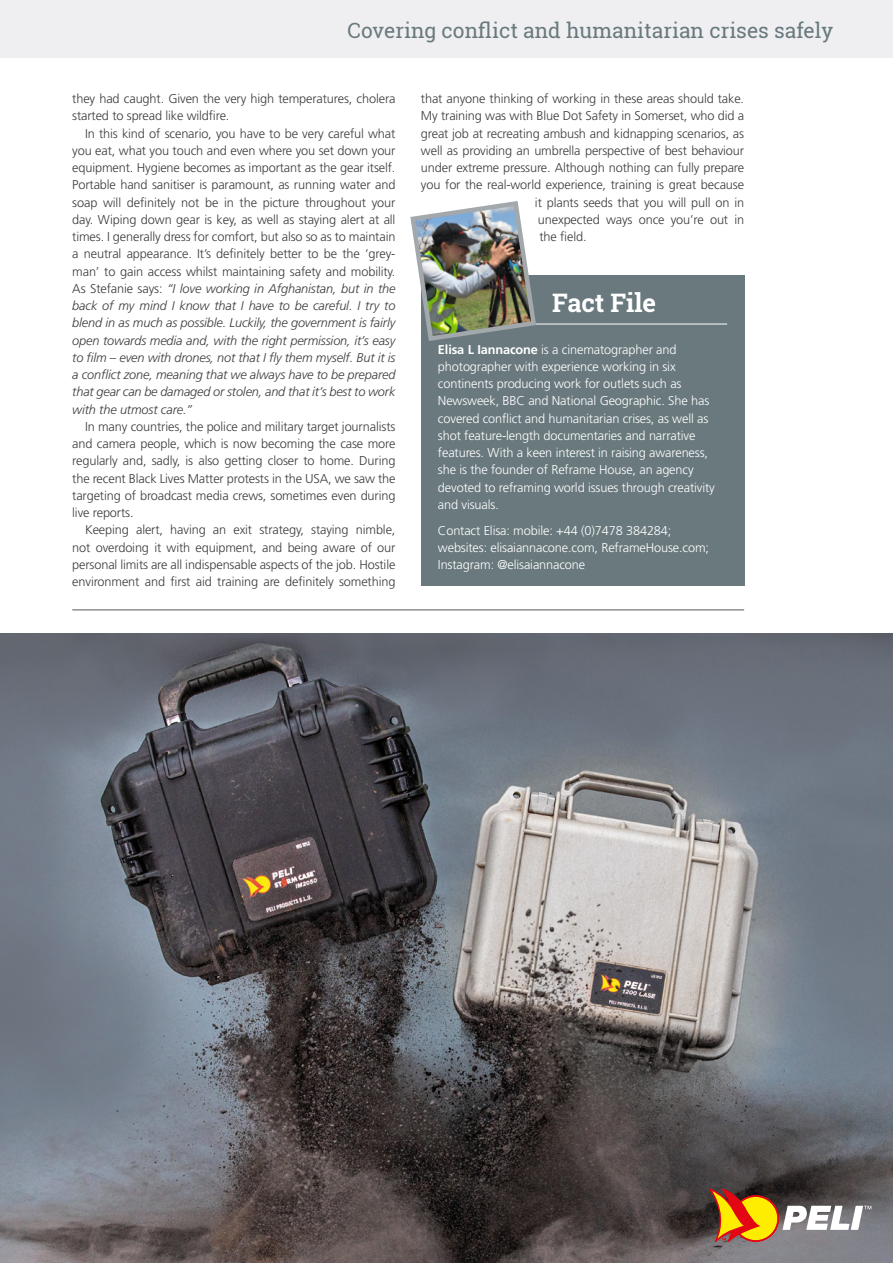
<style>
.page{position:relative;width:893px;height:1263px;background:#fff}
.page>*{position:absolute;margin:0;border:0;box-sizing:border-box;transform-origin:0 0}
.t1{font:700 25.5px "Roboto Slab";color:#fff}
.t2{font:21px "Roboto Slab";color:#69797d}
.t3{font:300 12.75px/17.2px "Frutiger LT Std";letter-spacing:-.01em;color:#3c3c3b;text-align:justify}
.t4{font:300 12.75px/17.2px "Frutiger LT Std";letter-spacing:-.01em;color:#fff}
.s1{font-style:italic}
.s2{font-weight:700}
</style>
<div class="page">
<div style="left:0;top:0;width:893px;height:57px;background:#efeff1"></div>
<img style="left:0;top:634px;width:893px;height:629px">
<svg style="left:709px;top:1188px;width:162px;height:54px;background:#9d7f58"></svg>
<hr style="left:72px;top:610px;width:672px;height:1px;background:#575756">
<div style="left:421px;top:276px;width:323px;height:310px;background:#69797d"></div>
<hr style="left:516px;top:324px;width:211px;height:1px;background:#fff">
<img style="left:410px;top:201px;width:129px;height:140px">
<h2 class="t2" style="left:347px;top:16px;width:487px">Covering conflict and humanitarian crises safely</h2>
<p class="t3" style="left:72px;top:90px;width:325px">they had caught. Given the very high temperatures, cholera started to spread like wildfire.</p>
<p class="t3" style="left:72px;top:125px;width:325px;text-indent:13px">In this kind of scenario, you have to be very careful what you eat, what you touch and even where you set down your equipment. Hygiene becomes as important as the gear itself.<br>Portable hand sanitiser is paramount, as running water and soap will definitely not be in the picture throughout your day. Wiping down gear is key, as well as staying alert at all times. I generally dress for comfort, but also so as to maintain a neutral appearance. It’s definitely better to be the ‘grey&shy;man’ to gain access whilst maintaining safety and mobility.<br>As Stefanie says: <span class="s1">“I love working in Afghanistan, but in the back of my mind I know that I have to be careful. I try to blend in as much as possible. Luckily, the government is fairly open towards media and, with the right permission, it’s easy to film – even with drones, not that I fly them myself. But it is a conflict zone, meaning that we always have to be prepared that gear can be damaged or stolen, and that it’s best to work with the utmost care.”</span></p>
<p class="t3" style="left:72px;top:418px;width:325px;text-indent:13px">In many countries, the police and military target journalists and camera people, which is now becoming the case more regularly and, sadly, is also getting closer to home. During the recent Black Lives Matter protests in the USA, we saw the targeting of broadcast media crews, sometimes even during live reports.</p>
<p class="t3" style="left:72px;top:522px;width:325px;text-indent:13px">Keeping alert, having an exit strategy, staying nimble, not overdoing it with equipment, and being aware of our personal limits are all indispensable aspects of the job. Hostile environment and first aid training are definitely something</p>
<p class="t3" style="left:421px;top:90px;width:325px">that anyone thinking of working in these areas should take.</p>
<p class="t3" style="left:421px;top:108px;width:325px">My training was with Blue Dot Safety in Somerset, who did a</p>
<p class="t3" style="left:421px;top:125px;width:325px">great job at recreating ambush and kidnapping scenarios, as</p>
<p class="t3" style="left:421px;top:142px;width:325px">well as providing an umbrella perspective of best behaviour</p>
<p class="t3" style="left:421px;top:159px;width:325px">under extreme pressure. Although nothing can fully prepare</p>
<p class="t3" style="left:421px;top:177px;width:325px">you for the real-world experience, training is great because</p>
<p class="t3" style="left:535px;top:194px;width:211px">it plants seeds that you will pull on in</p>
<p class="t3" style="left:538px;top:211px;width:208px">unexpected ways once you’re out in</p>
<p class="t3" style="left:539px;top:228px;width:49px">the field.</p>
<h1 class="t1" style="left:552px;top:285px;width:106px">Fact File</h1>
<p class="t4" style="left:438px;top:341px;width:278px"><span class="s2">Elisa L Iannacone</span> is a cinematographer and photographer with experience working in six continents producing work for outlets such as Newsweek, BBC and National Geographic. She has covered conflict and humanitarian crises, as well as shot feature-length documentaries and narrative features. With a keen interest in raising awareness, she is the founder of Reframe House, an agency devoted to reframing world issues through creativity and visuals.</p>
<p class="t4" style="left:438px;top:522px;width:273px">Contact Elisa: mobile: +44 (0)7478 384284; websites: elisaiannacone.com, ReframeHouse.com;<br>Instagram: @elisaiannacone</p>
</div>
